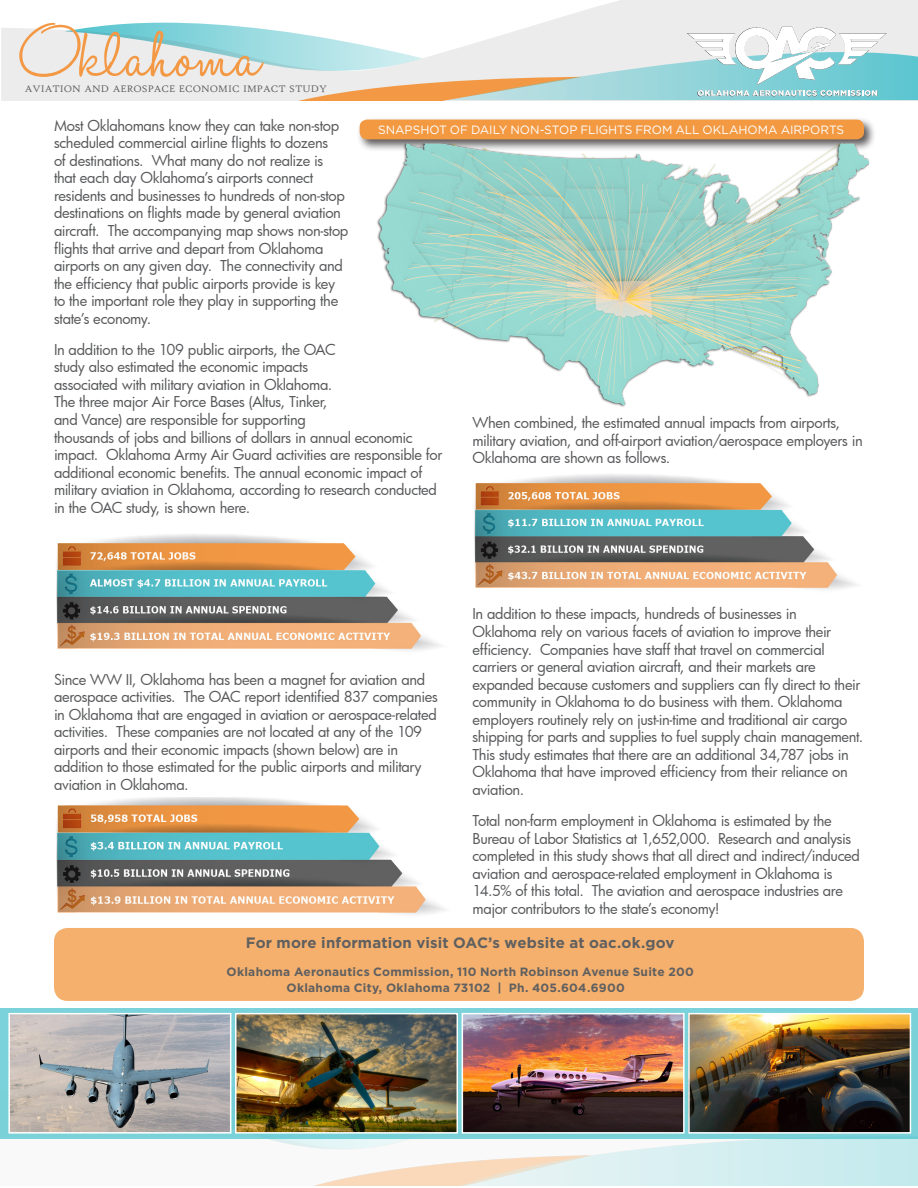
<style>
.page{position:relative;width:918px;height:1188px;background:#fff}
.page>*{position:absolute;margin:0;border:0;box-sizing:border-box;transform-origin:0 0}
.t1{font:82.5px "Halo Handletter";letter-spacing:.01em;color:#f39945}
.Address_Heading{font:700 15px "Gotham";letter-spacing:.01em;color:#606060}
.Body{font:14.7px/17.5px "Futura";letter-spacing:-.025em;color:#57585a}
.Address{font:700 12px "Gotham";letter-spacing:.02em;color:#606060}
.Table_Name{font:12px "Gotham";letter-spacing:-.005em;color:#fff}
.t2{font:10.2px "High Tower Text";color:#5e5f5e}
</style>
<div class="page">
<svg style="left:1px;top:0;width:917px;height:100px"></svg>
<svg style="left:64px;top:23px;width:854px;height:77px;background:#d0e2e1"></svg>
<div style="left:54px;top:928px;width:810px;height:73px;background:#f5b06d;border-radius:14px"></div>
<div style="left:357px;top:117px;width:519px;height:35px;background:#231f20;opacity:.75"></div>
<div style="left:360px;top:120px;width:504px;height:19px;background:#f39942;border-radius:8px"></div>
<img style="left:364px;top:144px;width:505px;height:263px">
<div style="left:0;top:1008px;width:918px;height:130px;background:linear-gradient(to right,#7dd2da,#7dd2d9)"></div>
<img style="left:238px;top:1016px;width:217px;height:115px">
<div style="left:235px;top:1013px;width:223px;height:121px;border:2px solid #fff"></div>
<img style="left:465px;top:1016px;width:217px;height:115px">
<div style="left:462px;top:1013px;width:223px;height:121px;border:2px solid #fff"></div>
<img style="left:11px;top:1016px;width:217px;height:115px">
<div style="left:8px;top:1013px;width:223px;height:121px;border:2px solid #fff"></div>
<img style="left:691px;top:1016px;width:217px;height:115px">
<div style="left:688px;top:1013px;width:223px;height:121px;border:2px solid #fff"></div>
<img style="left:56px;top:534px;width:385px;height:117px">
<img style="left:56px;top:797px;width:390px;height:118px">
<img style="left:474px;top:474px;width:383px;height:116px">
<h1 class="t1" style="left:20px;top:10px;width:242px">Oklahoma</h1>
<p class="t2" style="left:25px;top:83px;width:303px">AVIATION AND AEROSPACE ECONOMIC IMPACT STUDY</p>
<p class="Body" style="left:54px;top:116px;width:296px">Most Oklahomans know they can take non-stop scheduled commercial airline flights to dozens<br>of destinations. What many do not realize is that each day Oklahoma’s airports connect residents and businesses to hundreds of non-stop destinations on flights made by general aviation aircraft. The accompanying map shows non-stop flights that arrive and depart from Oklahoma airports on any given day. The connectivity and the efficiency that public airports provide is key to the important role they play in supporting the state’s economy.</p>
<p class="Body" style="left:54px;top:340px;width:390px">In addition to the 109 public airports, the OAC<br>study also estimated the economic impacts<br>associated with military aviation in Oklahoma.<br>The three major Air Force Bases (Altus, Tinker,<br>and Vance) are responsible for supporting<br>thousands of jobs and billions of dollars in annual economic impact. Oklahoma Army Air Guard activities are responsible for additional economic benefits. The annual economic impact of military aviation in Oklahoma, according to research conducted in the OAC study, is shown here.</p>
<p class="Table_Name" style="left:378px;top:122px;width:468px">SNAPSHOT OF DAILY NON-STOP FLIGHTS FROM ALL OKLAHOMA AIRPORTS</p>
<p class="Body" style="left:472px;top:414px;width:392px">When combined, the estimated annual impacts from airports, military aviation, and off-airport aviation/aerospace employers in<br>Oklahoma are shown as follows.</p>
<p class="Body" style="left:54px;top:670px;width:386px">Since WW II, Oklahoma has been a magnet for aviation and aerospace activities. The OAC report identified 837 companies in Oklahoma that are engaged in aviation or aerospace-related activities. These companies are not located at any of the 109 airports and their economic impacts (shown below) are in addition to those estimated for the public airports and military aviation in Oklahoma.</p>
<p class="Body" style="left:472px;top:605px;width:392px">In addition to these impacts, hundreds of businesses in Oklahoma rely on various facets of aviation to improve their efficiency. Companies have staff that travel on commercial carriers or general aviation aircraft, and their markets are expanded because customers and suppliers can fly direct to their community in Oklahoma to do business with them. Oklahoma employers routinely rely on just-in-time and traditional air cargo shipping for parts and supplies to fuel supply chain management.<br>This study estimates that there are an additional 34,787 jobs in Oklahoma that have improved efficiency from their reliance on aviation.</p>
<p class="Body" style="left:472px;top:812px;width:389px">Total non-farm employment in Oklahoma is estimated by the Bureau of Labor Statistics at 1,652,000. Research and analysis completed in this study shows that all direct and indirect/induced aviation and aerospace-related employment in Oklahoma is 14.5% of this total. The aviation and aerospace industries are major contributors to the state’s economy!</p>
<p class="Address_Heading" style="left:246px;top:933px;width:430px">For more information visit OAC’s website at oac.ok.gov</p>
<p class="Address" style="left:227px;top:963px;width:469px">Oklahoma Aeronautics Commission, 110 North Robinson Avenue Suite 200</p>
<p class="Address" style="left:287px;top:980px;width:340px">Oklahoma City, Oklahoma 73102 | Ph. 405.604.6900</p>
</div>
